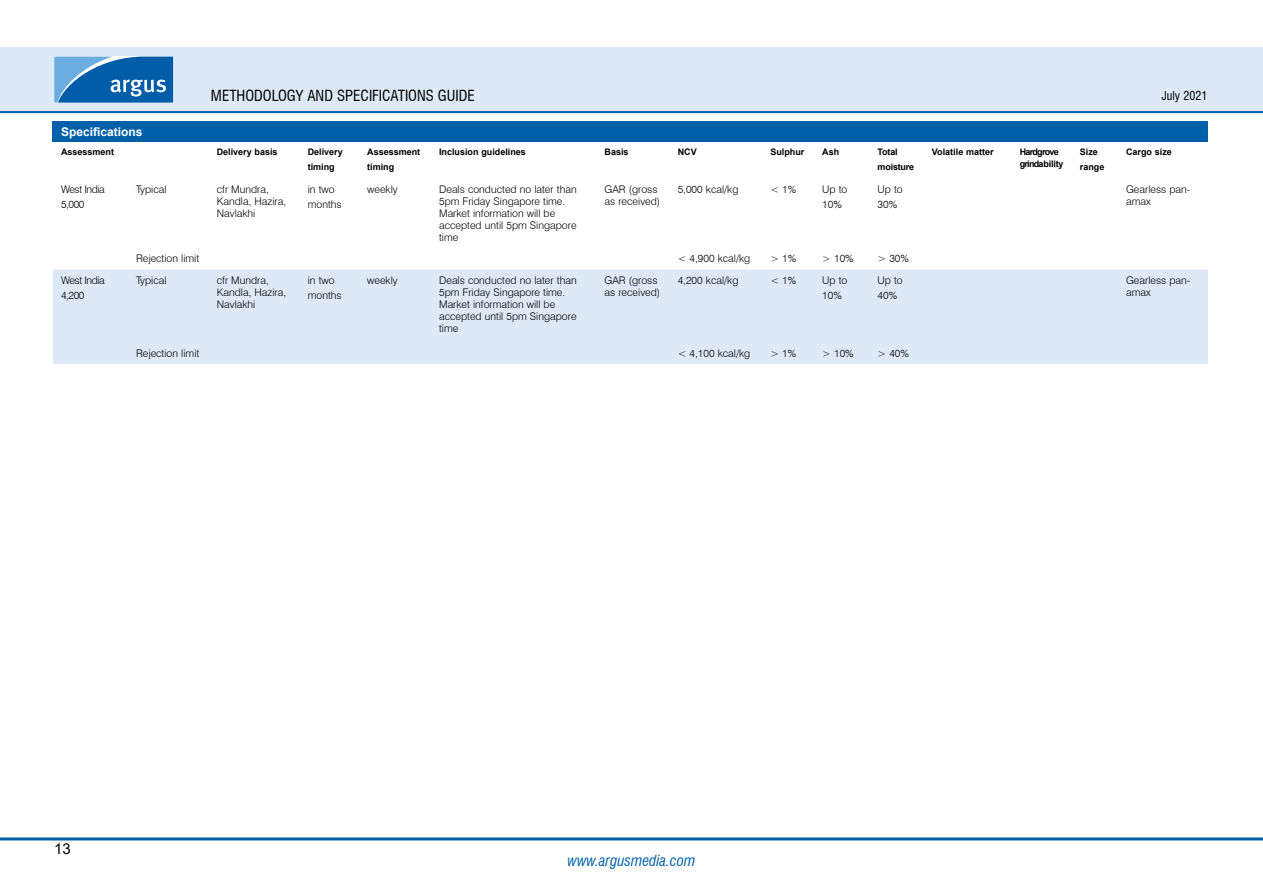
<style>
.page{position:relative;width:1263px;height:893px;background:#fff}
.page>*{position:absolute;margin:0;border:0;box-sizing:border-box;transform-origin:0 0}
.t1{font:condensed 15px "Swiss 721 BT";color:#000}
.t2{font:italic condensed 15px "Swiss 721 BT";color:#0060a9}
.t3{font:15px "Arial";color:#000}
.t4{font:700 12px "Arial";color:#fff}
.t5{font:condensed 12px "Swiss 721 BT";color:#000}
.t6{font:300 10.5px/12px "Swiss 721 BT";color:#000}
.t7{font:300 10.5px/15px "Swiss 721 BT";letter-spacing:-.04em;color:#000}
.t8{font:700 9px/15px "Arial";color:#000}
.t9{font:700 9px/12px "Arial";letter-spacing:-.08em;color:#000}
.t10{font:700 9px/15px "Arial";letter-spacing:-.02em;color:#000}
</style>
<div class="page">
<hr style="left:0;top:110px;width:1263px;height:3px;background:#0060a9">
<div style="left:0;top:47px;width:1263px;height:64px;background:#dee9f7"></div>
<svg style="left:54px;top:57px;width:119px;height:46px;background:#317ebd"></svg>
<hr style="left:0;top:837px;width:1263px;height:3px;background:#0060a9">
<div style="left:53px;top:122px;width:1155px;height:20px;background:#0060a9"></div>
<div style="left:53px;top:270px;width:1155px;height:94px;background:#dee9f7"></div>
<h1 class="t1" style="left:211px;top:87px;width:175px">METHODOLOGY AND SPECI FICATI</h1>
<h1 class="t1" style="left:408px;top:87px;width:68px">ONS GUIDE</h1>
<p class="t5" style="left:1162px;top:88px;width:47px">JULY 2021</p>
<p class="t4" style="left:61px;top:124px;width:83px">Specifications</p>
<p class="t8" style="left:61px;top:144px;width:55px">Assessment</p>
<p class="t8" style="left:217px;top:144px;width:62px">Delivery basis</p>
<p class="t8" style="left:308px;top:144px;width:37px">Delivery timing</p>
<p class="t8" style="left:367px;top:144px;width:55px">Assessment timing</p>
<p class="t8" style="left:439px;top:144px;width:88px">Inclusion guidelines</p>
<p class="t8" style="left:604px;top:144px;width:26px">Basis</p>
<p class="t8" style="left:678px;top:144px;width:20px">NCV</p>
<p class="t8" style="left:770px;top:144px;width:36px">Sulphur</p>
<p class="t8" style="left:822px;top:144px;width:19px">Ash</p>
<p class="t10" style="left:877px;top:144px;width:38px">Total moisture</p>
<p class="t8" style="left:932px;top:144px;width:63px">Volatile matter</p>
<p class="t9" style="left:1020px;top:146px;width:45px">Hardgrove grindability</p>
<p class="t8" style="left:1080px;top:144px;width:26px">Size range</p>
<p class="t8" style="left:1126px;top:144px;width:47px">Cargo size</p>
<p class="t7" style="left:61px;top:181px;width:45px">West India<br>5,000</p>
<p class="t6" style="left:136px;top:183px;width:32px">Typical</p>
<p class="t6" style="left:217px;top:183px;width:71px">cfr Mundra,<br>Kandla, Hazira,<br>Navlakhi</p>
<p class="t6" style="left:308px;top:181px;width:35px;line-height:15px">in two months</p>
<p class="t6" style="left:367px;top:183px;width:32px">weekly</p>
<p class="t6" style="left:439px;top:183px;width:139px">Deals conducted no later than<br>5pm Friday Singapore time.<br>Market information will be accepted until 5pm Singapore time</p>
<p class="t6" style="left:604px;top:183px;width:57px">GAR (gross as received)</p>
<p class="t6" style="left:678px;top:183px;width:62px">5,000 kcal/kg</p>
<p class="t6" style="left:770px;top:183px;width:27px">&lt; 1%</p>
<p class="t6" style="left:822px;top:181px;width:27px;line-height:15px">Up to<br>10%</p>
<p class="t6" style="left:877px;top:181px;width:27px;line-height:15px">Up to<br>30%</p>
<p class="t6" style="left:1126px;top:183px;width:66px">Gearless pan&shy;amax</p>
<p class="t6" style="left:136px;top:252px;width:65px">Rejection limit</p>
<p class="t6" style="left:678px;top:252px;width:74px">&lt; 4,900 kcal/kg</p>
<p class="t6" style="left:770px;top:252px;width:27px">&gt; 1%</p>
<p class="t6" style="left:822px;top:252px;width:33px">&gt; 10%</p>
<p class="t6" style="left:877px;top:252px;width:33px">&gt; 30%</p>
<p class="t7" style="left:61px;top:272px;width:45px">West India<br>4,200</p>
<p class="t6" style="left:136px;top:274px;width:32px">Typical</p>
<p class="t6" style="left:217px;top:274px;width:71px">cfr Mundra,<br>Kandla, Hazira,<br>Navlakhi</p>
<p class="t6" style="left:308px;top:272px;width:35px;line-height:15px">in two months</p>
<p class="t6" style="left:367px;top:274px;width:32px">weekly</p>
<p class="t6" style="left:439px;top:274px;width:139px">Deals conducted no later than<br>5pm Friday Singapore time.<br>Market information will be accepted until 5pm Singapore time</p>
<p class="t6" style="left:604px;top:274px;width:57px">GAR (gross as received)</p>
<p class="t6" style="left:678px;top:274px;width:62px">4,200 kcal/kg</p>
<p class="t6" style="left:770px;top:274px;width:27px">&lt; 1%</p>
<p class="t6" style="left:822px;top:272px;width:27px;line-height:15px">Up to<br>10%</p>
<p class="t6" style="left:877px;top:272px;width:27px;line-height:15px">Up to<br>40%</p>
<p class="t6" style="left:1126px;top:274px;width:66px">Gearless pan&shy;amax</p>
<p class="t6" style="left:136px;top:347px;width:65px">Rejection limit</p>
<p class="t6" style="left:678px;top:347px;width:74px">&lt; 4,100 kcal/kg</p>
<p class="t6" style="left:770px;top:347px;width:27px">&gt; 1%</p>
<p class="t6" style="left:822px;top:347px;width:33px">&gt; 10%</p>
<p class="t6" style="left:877px;top:347px;width:33px">&gt; 40%</p>
<h1 class="t3" style="left:54px;top:838px;width:18px">13</h1>
<h1 class="t2" style="left:568px;top:851px;width:129px">www.argusmedia.com</h1>
</div>
